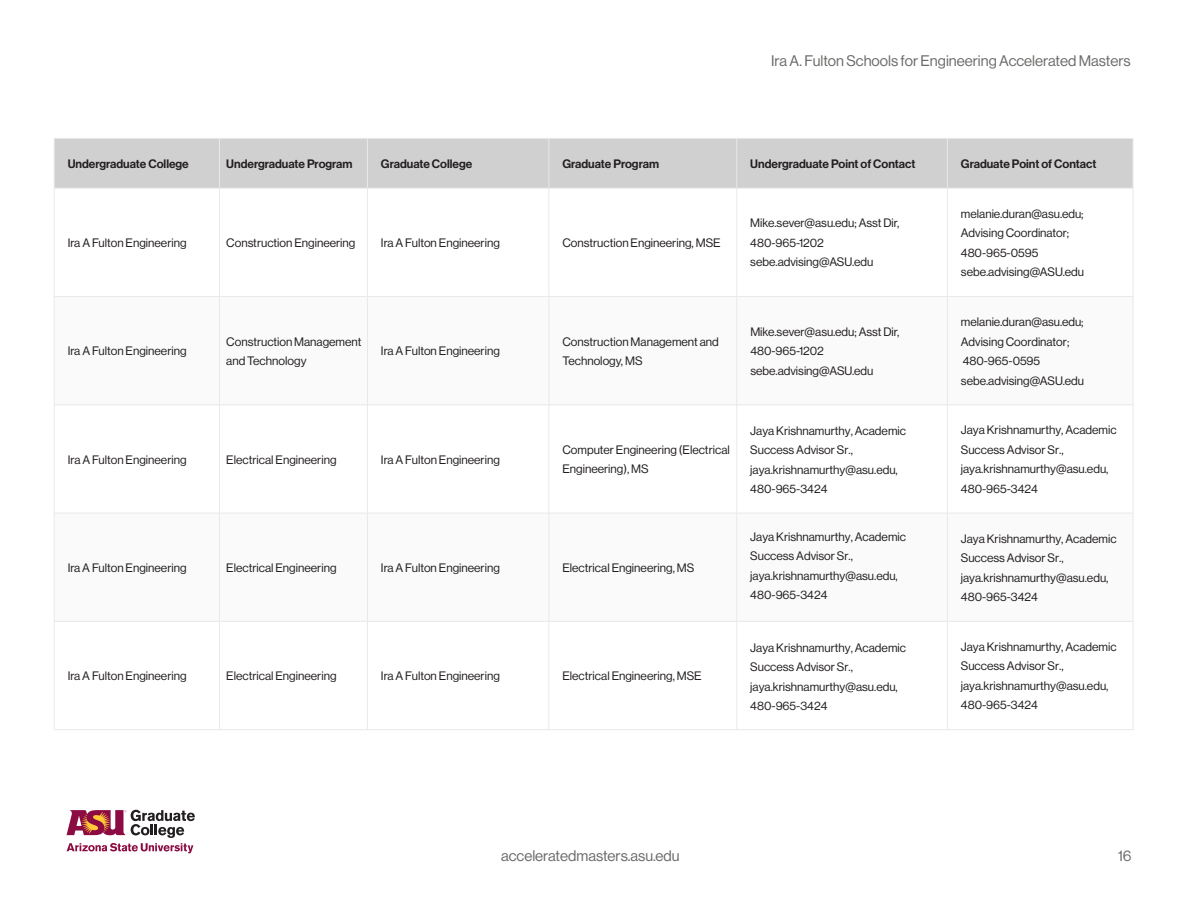
<style>
.page{position:relative;width:1188px;height:918px;background:#fff}
.page>*{position:absolute;margin:0;border:0;box-sizing:border-box;transform-origin:0 0}
.t1{font:15px "N Haas Grotesk DS Pro 55 Rg";color:#6b6b6a}
.t2{font:15px "N Haas Grotesk DS Pro 55 Rg";color:#6b6a69}
.t3{font:12px/19.5px "N Haas Grotesk DS Pro 55 Rg";color:#231f20}
.t4{font:12px "N Haas Grotesk DS Pro 65 Md";color:#231f20}
</style>
<div class="page">
<svg style="left:67px;top:810px;width:128px;height:43px"></svg>
<div style="left:55px;top:139px;width:1078px;height:49px;background:#cfd0cf"></div>
<svg style="left:55px;top:297px;width:1078px;height:324px"></svg>
<hr style="left:947px;top:138px;width:186px;height:1px;background:#e9e9e9">
<hr style="left:1133px;top:139px;width:1px;height:49px;background:#e9e9e9">
<hr style="left:947px;top:188px;width:186px;height:1px;background:#e9e9e9">
<hr style="left:1133px;top:188px;width:1px;height:108px;background:#e9e9e9">
<hr style="left:947px;top:296px;width:186px;height:1px;background:#e9e9e9">
<hr style="left:1133px;top:297px;width:1px;height:108px;background:#e9e9e9">
<hr style="left:947px;top:405px;width:186px;height:1px;background:#e9e9e9">
<hr style="left:1133px;top:405px;width:1px;height:108px;background:#e9e9e9">
<hr style="left:947px;top:513px;width:186px;height:1px;background:#e9e9e9">
<hr style="left:1133px;top:513px;width:1px;height:108px;background:#e9e9e9">
<hr style="left:947px;top:621px;width:186px;height:1px;background:#e9e9e9">
<hr style="left:1133px;top:622px;width:1px;height:107px;background:#e9e9e9">
<hr style="left:947px;top:729px;width:186px;height:1px;background:#e9e9e9">
<hr style="left:54px;top:138px;width:165px;height:1px;background:#e9e9e9">
<hr style="left:54px;top:139px;width:1px;height:49px;background:#e9e9e9">
<hr style="left:54px;top:188px;width:165px;height:1px;background:#e9e9e9">
<hr style="left:54px;top:188px;width:1px;height:108px;background:#e9e9e9">
<hr style="left:54px;top:296px;width:165px;height:1px;background:#e9e9e9">
<hr style="left:54px;top:297px;width:1px;height:108px;background:#e9e9e9">
<hr style="left:54px;top:405px;width:165px;height:1px;background:#e9e9e9">
<hr style="left:54px;top:405px;width:1px;height:108px;background:#e9e9e9">
<hr style="left:54px;top:513px;width:165px;height:1px;background:#e9e9e9">
<hr style="left:54px;top:513px;width:1px;height:108px;background:#e9e9e9">
<hr style="left:54px;top:621px;width:165px;height:1px;background:#e9e9e9">
<hr style="left:54px;top:622px;width:1px;height:107px;background:#e9e9e9">
<hr style="left:54px;top:729px;width:165px;height:1px;background:#e9e9e9">
<hr style="left:219px;top:138px;width:148px;height:1px;background:#e9e9e9">
<hr style="left:219px;top:139px;width:1px;height:49px;background:#e9e9e9">
<hr style="left:219px;top:188px;width:148px;height:1px;background:#e9e9e9">
<hr style="left:219px;top:188px;width:1px;height:108px;background:#e9e9e9">
<hr style="left:219px;top:296px;width:148px;height:1px;background:#e9e9e9">
<hr style="left:219px;top:297px;width:1px;height:108px;background:#e9e9e9">
<hr style="left:219px;top:405px;width:148px;height:1px;background:#e9e9e9">
<hr style="left:219px;top:405px;width:1px;height:108px;background:#e9e9e9">
<hr style="left:219px;top:513px;width:148px;height:1px;background:#e9e9e9">
<hr style="left:219px;top:513px;width:1px;height:108px;background:#e9e9e9">
<hr style="left:219px;top:621px;width:148px;height:1px;background:#e9e9e9">
<hr style="left:219px;top:622px;width:1px;height:107px;background:#e9e9e9">
<hr style="left:219px;top:729px;width:148px;height:1px;background:#e9e9e9">
<hr style="left:367px;top:138px;width:182px;height:1px;background:#e9e9e9">
<hr style="left:367px;top:139px;width:1px;height:49px;background:#e9e9e9">
<hr style="left:367px;top:188px;width:182px;height:1px;background:#e9e9e9">
<hr style="left:367px;top:188px;width:1px;height:108px;background:#e9e9e9">
<hr style="left:367px;top:296px;width:182px;height:1px;background:#e9e9e9">
<hr style="left:367px;top:297px;width:1px;height:108px;background:#e9e9e9">
<hr style="left:367px;top:405px;width:182px;height:1px;background:#e9e9e9">
<hr style="left:367px;top:405px;width:1px;height:108px;background:#e9e9e9">
<hr style="left:367px;top:513px;width:182px;height:1px;background:#e9e9e9">
<hr style="left:367px;top:513px;width:1px;height:108px;background:#e9e9e9">
<hr style="left:367px;top:621px;width:182px;height:1px;background:#e9e9e9">
<hr style="left:367px;top:622px;width:1px;height:107px;background:#e9e9e9">
<hr style="left:367px;top:729px;width:182px;height:1px;background:#e9e9e9">
<hr style="left:549px;top:138px;width:188px;height:1px;background:#e9e9e9">
<hr style="left:549px;top:139px;width:1px;height:49px;background:#e9e9e9">
<hr style="left:549px;top:188px;width:188px;height:1px;background:#e9e9e9">
<hr style="left:549px;top:188px;width:1px;height:108px;background:#e9e9e9">
<hr style="left:549px;top:296px;width:188px;height:1px;background:#e9e9e9">
<hr style="left:549px;top:297px;width:1px;height:108px;background:#e9e9e9">
<hr style="left:549px;top:405px;width:188px;height:1px;background:#e9e9e9">
<hr style="left:549px;top:405px;width:1px;height:108px;background:#e9e9e9">
<hr style="left:549px;top:513px;width:188px;height:1px;background:#e9e9e9">
<hr style="left:549px;top:513px;width:1px;height:108px;background:#e9e9e9">
<hr style="left:549px;top:621px;width:188px;height:1px;background:#e9e9e9">
<hr style="left:549px;top:622px;width:1px;height:107px;background:#e9e9e9">
<hr style="left:549px;top:729px;width:188px;height:1px;background:#e9e9e9">
<hr style="left:737px;top:138px;width:210px;height:1px;background:#e9e9e9">
<hr style="left:737px;top:139px;width:1px;height:49px;background:#e9e9e9">
<hr style="left:947px;top:139px;width:1px;height:49px;background:#e9e9e9">
<hr style="left:737px;top:188px;width:210px;height:1px;background:#e9e9e9">
<hr style="left:737px;top:188px;width:1px;height:108px;background:#e9e9e9">
<hr style="left:947px;top:188px;width:1px;height:108px;background:#e9e9e9">
<hr style="left:737px;top:296px;width:210px;height:1px;background:#e9e9e9">
<hr style="left:737px;top:297px;width:1px;height:108px;background:#e9e9e9">
<hr style="left:947px;top:297px;width:1px;height:108px;background:#e9e9e9">
<hr style="left:737px;top:405px;width:210px;height:1px;background:#e9e9e9">
<hr style="left:737px;top:405px;width:1px;height:108px;background:#e9e9e9">
<hr style="left:947px;top:405px;width:1px;height:108px;background:#e9e9e9">
<hr style="left:737px;top:513px;width:210px;height:1px;background:#e9e9e9">
<hr style="left:737px;top:513px;width:1px;height:108px;background:#e9e9e9">
<hr style="left:947px;top:513px;width:1px;height:108px;background:#e9e9e9">
<hr style="left:737px;top:621px;width:210px;height:1px;background:#e9e9e9">
<hr style="left:737px;top:622px;width:1px;height:107px;background:#e9e9e9">
<hr style="left:947px;top:622px;width:1px;height:107px;background:#e9e9e9">
<hr style="left:737px;top:729px;width:210px;height:1px;background:#e9e9e9">
<p class="t1" style="left:771px;top:52px;width:361px">Ira A. Fulton Schools for Engineering Accelerated Masters</p>
<p class="t4" style="left:68px;top:157px;width:123px">Undergraduate College</p>
<p class="t4" style="left:226px;top:157px;width:128px">Undergraduate Program</p>
<p class="t4" style="left:381px;top:157px;width:93px">Graduate College</p>
<p class="t4" style="left:562px;top:157px;width:98px">Graduate Program</p>
<p class="t4" style="left:750px;top:157px;width:167px">Undergraduate Point of Contact</p>
<p class="t4" style="left:961px;top:157px;width:137px">Graduate Point of Contact</p>
<p class="t3" style="left:68px;top:233px;width:120px">Ira A Fulton Engineering</p>
<p class="t3" style="left:226px;top:233px;width:131px">Construction Engineering</p>
<p class="t3" style="left:381px;top:233px;width:120px">Ira A Fulton Engineering</p>
<p class="t3" style="left:562px;top:233px;width:160px">Construction Engineering, MSE</p>
<p class="t3" style="left:68px;top:341px;width:120px">Ira A Fulton Engineering</p>
<p class="t3" style="left:226px;top:332px;width:137px">Construction Management and Technology</p>
<p class="t3" style="left:381px;top:341px;width:120px">Ira A Fulton Engineering</p>
<p class="t3" style="left:562px;top:332px;width:158px">Construction Management and<br>Technology, MS</p>
<p class="t3" style="left:68px;top:450px;width:120px">Ira A Fulton Engineering</p>
<p class="t3" style="left:226px;top:450px;width:112px">Electrical Engineering</p>
<p class="t3" style="left:381px;top:450px;width:120px">Ira A Fulton Engineering</p>
<p class="t3" style="left:562px;top:440px;width:169px">Computer Engineering (Electrical<br>Engineering), MS</p>
<p class="t3" style="left:68px;top:558px;width:120px">Ira A Fulton Engineering</p>
<p class="t3" style="left:226px;top:558px;width:112px">Electrical Engineering</p>
<p class="t3" style="left:381px;top:558px;width:120px">Ira A Fulton Engineering</p>
<p class="t3" style="left:562px;top:558px;width:133px">Electrical Engineering, MS</p>
<p class="t3" style="left:68px;top:666px;width:120px">Ira A Fulton Engineering</p>
<p class="t3" style="left:226px;top:666px;width:112px">Electrical Engineering</p>
<p class="t3" style="left:381px;top:666px;width:120px">Ira A Fulton Engineering</p>
<p class="t3" style="left:562px;top:666px;width:141px">Electrical Engineering, MSE</p>
<p class="t3" style="left:750px;top:214px;width:151px">Mike.sever@asu.edu; Asst Dir,</p>
<p class="t3" style="left:750px;top:233px;width:75px">480-965-1202</p>
<p class="t3" style="left:750px;top:253px;width:125px">sebe.advising@ASU.edu</p>
<p class="t3" style="left:750px;top:322px;width:151px">Mike.sever@asu.edu; Asst Dir,</p>
<p class="t3" style="left:750px;top:341px;width:75px">480-965-1202</p>
<p class="t3" style="left:750px;top:361px;width:125px">sebe.advising@ASU.edu</p>
<p class="t3" style="left:961px;top:204px;width:124px">melanie.duran@asu.edu;<br>Advising Coordinator;</p>
<p class="t3" style="left:961px;top:243px;width:79px">480-965-0595</p>
<p class="t3" style="left:961px;top:262px;width:125px">sebe.advising@ASU.edu</p>
<p class="t3" style="left:961px;top:312px;width:124px">melanie.duran@asu.edu;<br>Advising Coordinator;</p>
<p class="t3" style="left:963px;top:351px;width:79px">480-965-0595</p>
<p class="t3" style="left:961px;top:371px;width:125px">sebe.advising@ASU.edu</p>
<p class="t3" style="left:750px;top:421px;width:157px">Jaya Krishnamurthy, Academic<br>Success Advisor Sr., jaya.krishnamurthy@asu.edu,<br>480-965-3424</p>
<p class="t3" style="left:961px;top:420px;width:157px">Jaya Krishnamurthy, Academic<br>Success Advisor Sr., jaya.krishnamurthy@asu.edu,<br>480-965-3424</p>
<p class="t3" style="left:750px;top:527px;width:157px">Jaya Krishnamurthy, Academic<br>Success Advisor Sr., jaya.krishnamurthy@asu.edu,<br>480-965-3424</p>
<p class="t3" style="left:961px;top:529px;width:157px">Jaya Krishnamurthy, Academic<br>Success Advisor Sr., jaya.krishnamurthy@asu.edu,<br>480-965-3424</p>
<p class="t3" style="left:750px;top:638px;width:157px">Jaya Krishnamurthy, Academic<br>Success Advisor Sr., jaya.krishnamurthy@asu.edu,<br>480-965-3424</p>
<p class="t3" style="left:961px;top:637px;width:157px">Jaya Krishnamurthy, Academic<br>Success Advisor Sr., jaya.krishnamurthy@asu.edu,<br>480-965-3424</p>
<p class="t2" style="left:501px;top:847px;width:180px">acceleratedmasters.asu.edu</p>
<p class="t1" style="left:1118px;top:847px;width:15px">16</p>
</div>
